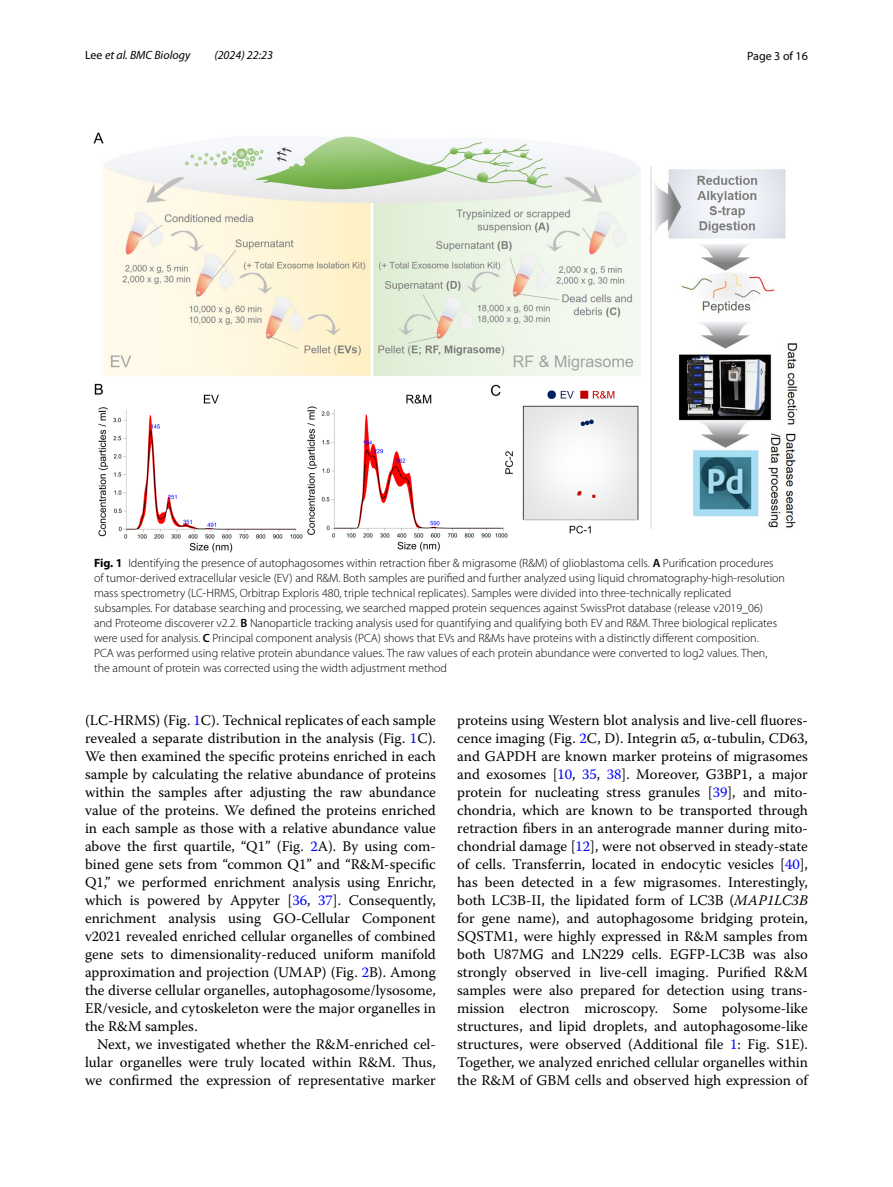
<style>
.page{position:relative;width:893px;height:1187px;background:#fff}
.page>*{position:absolute;margin:0;border:0;box-sizing:border-box;transform-origin:0 0}
.t1{font:14.7px/18px "Warnock Pro";color:#000;text-align:justify}
.t2{font:300 12px/15px "Myriad Pro";color:#000}
.t3{font:italic 12px "Myriad Pro";color:#000}
.t4{font:12px "Myriad Pro";color:#000}
.s1{font-style:normal}
.s2{font-weight:700}
.s3{font-weight:600}
.s4{color:#00f}
.s5{font-style:italic}
</style>
<div class="page">
<img style="left:93px;top:133px;width:705px;height:419px">
<p class="t3" style="left:85px;top:48px;width:107px"><span class="s1">Lee</span> et al. BMC Biology</p>
<p class="t3" style="left:214px;top:48px;width:60px">(2024) 22:23</p>
<p class="t4" style="left:747px;top:48px;width:62px">Page 3 of 16</p>
<p class="t2" style="left:94px;top:556px;width:692px"><span class="s2">Fig. 1</span> Identifying the presence of autophagosomes within retraction fiber &amp; migrasome (R&amp;M) of glioblastoma cells. <span class="s3">A</span> Purification procedures of tumor-derived extracellular vesicle (EV) and R&amp;M. Both samples are purified and further analyzed using liquid chromatography-high-resolution mass spectrometry (LC-HRMS, Orbitrap Exploris 480, triple technical replicates). Samples were divided into three-technically replicated subsamples. For database searching and processing, we searched mapped protein sequences against SwissProt database (release v2019_06)<br>and Proteome discoverer v2.2. <span class="s3">B</span> Nanoparticle tracking analysis used for quantifying and qualifying both EV and R&amp;M. Three biological replicates were used for analysis. <span class="s3">C</span> Principal component analysis (PCA) shows that EVs and R&amp;Ms have proteins with a distinctly different composition.<br>PCA was performed using relative protein abundance values. The raw values of each protein abundance were converted to log2 values. Then, the amount of protein was corrected using the width adjustment method</p>
<p class="t1" style="left:85px;top:711px;width:352px">(LC-HRMS) (Fig. <span class="s4">1</span>C). Technical replicates of each sample revealed a separate distribution in the analysis (Fig. <span class="s4">1</span>C).<br>We then examined the specific proteins enriched in each sample by calculating the relative abundance of proteins within the samples after adjusting the raw abundance value of the proteins. We defined the proteins enriched in each sample as those with a relative abundance value above the first quartile, “Q1” (Fig. <span class="s4">2</span>A). By using com&shy;bined gene sets from “common Q1” and “R&amp;M-specific Q1,” we performed enrichment analysis using Enrichr, which is powered by Appyter [<span class="s4">36</span>, <span class="s4">37</span>]. Consequently, enrichment analysis using GO-Cellular Component v2021 revealed enriched cellular organelles of combined gene sets to dimensionality-reduced uniform manifold approximation and projection (UMAP) (Fig. <span class="s4">2</span>B). Among the diverse cellular organelles, autophagosome/lysosome, ER/vesicle, and cytoskeleton were the major organelles in the R&amp;M samples.</p>
<p class="t1" style="left:85px;top:1035px;width:352px;text-indent:12px">Next, we investigated whether the R&amp;M-enriched cel&shy;lular organelles were truly located within R&amp;M. Thus, we confirmed the expression of representative marker</p>
<p class="t1" style="left:457px;top:711px;width:352px">proteins using Western blot analysis and live-cell fluores&shy;cence imaging (Fig. <span class="s4">2</span>C, D). Integrin α5, α-tubulin, CD63, and GAPDH are known marker proteins of migrasomes and exosomes [<span class="s4">10</span>, <span class="s4">35</span>, <span class="s4">38</span>]. Moreover, G3BP1, a major protein for nucleating stress granules [<span class="s4">39</span>], and mito&shy;chondria, which are known to be transported through retraction fibers in an anterograde manner during mito&shy;chondrial damage [<span class="s4">12</span>], were not observed in steady-state of cells. Transferrin, located in endocytic vesicles [<span class="s4">40</span>], has been detected in a few migrasomes. Interestingly, both LC3B-II, the lipidated form of LC3B (<span class="s5">MAP1LC3B </span>for gene name), and autophagosome bridging protein, SQSTM1, were highly expressed in R&amp;M samples from both U87MG and LN229 cells. EGFP-LC3B was also strongly observed in live-cell imaging. Purified R&amp;M samples were also prepared for detection using trans&shy;mission electron microscopy. Some polysome-like structures, and lipid droplets, and autophagosome-like structures, were observed (Additional file <span class="s4">1</span>: Fig. S1E).<br>Together, we analyzed enriched cellular organelles within the R&amp;M of GBM cells and observed high expression of</p>
</div>
